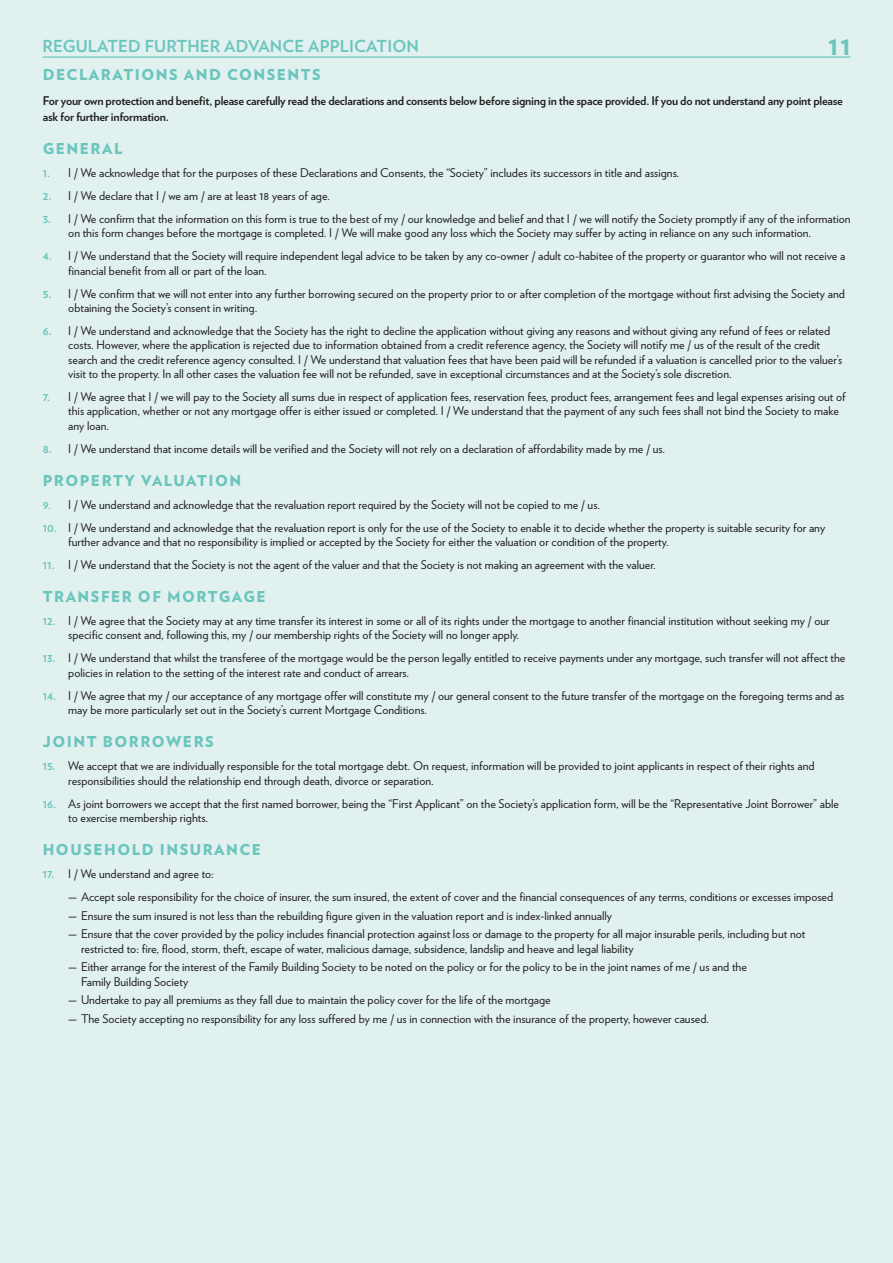
<style>
.page{position:relative;width:893px;height:1263px;background:#e0f1ef}
.page>*{position:absolute;margin:0;border:0;box-sizing:border-box;transform-origin:0 0}
.t1{font:900 21px "Verlag";color:#6bc5bd}
.t2{font:700 16.5px "Verlag";letter-spacing:.01em;color:#6bc5bd}
.FBS_FORM_SUBS{font:900 15px "Verlag";letter-spacing:.1em;color:#6bc5bd}
.FBS_FORM_LEGAL_TEXT{font:12px/14.4px "Verlag";color:#231f20}
.FBS_BOLD_BODY{font:700 12px/16.2px "Verlag";letter-spacing:-.02em;color:#231f20}
.s1{font-weight:700;color:#6bc5bd}
</style>
<div class="page">
<hr style="left:43px;top:56px;width:807px;height:2px;background:#6bc5bd">
<h2 class="t2" style="left:43px;top:33px;width:378px">REGULATED FURTHER ADVANCE APPLICATION</h2>
<h1 class="t1" style="left:828px;top:30px;width:24px">11</h1>
<p class="FBS_FORM_SUBS" style="left:43px;top:62px;width:279px">DECLARATIONS AND CONSENTS</p>
<p class="FBS_BOLD_BODY" style="left:43px;top:92px;width:802px">For your own protection and benefit, please carefully read the declarations and consents below before signing in the space provided. If you do not understand any point please ask for further information.</p>
<p class="FBS_FORM_SUBS" style="left:43px;top:136px;width:81px">GENERAL</p>
<p class="FBS_FORM_LEGAL_TEXT" style="left:43px;top:165px;width:638px"><span class="s1">1.</span> I / We acknowledge that for the purposes of these Declarations and Consents, the “Society” includes its successors in title and assigns.</p>
<p class="FBS_FORM_LEGAL_TEXT" style="left:43px;top:188px;width:289px"><span class="s1">2.</span> I / We declare that I / we am / are at least 18 years of age.</p>
<p class="FBS_FORM_LEGAL_TEXT" style="left:68px;top:211px;width:784px;text-indent:-26px"><span class="s1">3.</span> I / We confirm that the information on this form is true to the best of my / our knowledge and belief and that I / we will notify the Society promptly if any of the information on this form changes before the mortgage is completed. I / We will make good any loss which the Society may suffer by acting in reliance on any such information.</p>
<p class="FBS_FORM_LEGAL_TEXT" style="left:68px;top:248px;width:779px;text-indent:-26px"><span class="s1">4.</span> I / We understand that the Society will require independent legal advice to be taken by any co-owner / adult co-habitee of the property or guarantor who will not receive a financial benefit from all or part of the loan.</p>
<p class="FBS_FORM_LEGAL_TEXT" style="left:68px;top:285px;width:778px;text-indent:-26px"><span class="s1">5.</span> I / We confirm that we will not enter into any further borrowing secured on the property prior to or after completion of the mortgage without first advising the Society and obtaining the Society’s consent in writing.</p>
<p class="FBS_FORM_LEGAL_TEXT" style="left:68px;top:323px;width:776px;text-indent:-26px"><span class="s1">6.</span> I / We understand and acknowledge that the Society has the right to decline the application without giving any reasons and without giving any refund of fees or related costs. However, where the application is rejected due to information obtained from a credit reference agency, the Society will notify me / us of the result of the credit search and the credit reference agency consulted. I / We understand that valuation fees that have been paid will be refunded if a valuation is cancelled prior to the valuer’s visit to the property. In all other cases the valuation fee will not be refunded, save in exceptional circumstances and at the Society’s sole discretion.</p>
<p class="FBS_FORM_LEGAL_TEXT" style="left:68px;top:389px;width:779px;text-indent:-26px"><span class="s1">7.</span> I / We agree that I / we will pay to the Society all sums due in respect of application fees, reservation fees, product fees, arrangement fees and legal expenses arising out of this application, whether or not any mortgage offer is either issued or completed. I / We understand that the payment of any such fees shall not bind the Society to make any loan.</p>
<p class="FBS_FORM_LEGAL_TEXT" style="left:43px;top:440px;width:624px"><span class="s1">8.</span> I / We understand that income details will be verified and the Society will not rely on a declaration of affordability made by me / us.</p>
<p class="FBS_FORM_SUBS" style="left:43px;top:468px;width:200px">PROPERTY VALUATION</p>
<p class="FBS_FORM_LEGAL_TEXT" style="left:43px;top:497px;width:559px"><span class="s1">9.</span> I / We understand and acknowledge that the revaluation report required by the Society will not be copied to me / us.</p>
<p class="FBS_FORM_LEGAL_TEXT" style="left:68px;top:519px;width:758px;text-indent:-26px"><span class="s1">10.</span> I / We understand and acknowledge that the revaluation report is only for the use of the Society to enable it to decide whether the property is suitable security for any further advance and that no responsibility is implied or accepted by the Society for either the valuation or condition of the property.</p>
<p class="FBS_FORM_LEGAL_TEXT" style="left:43px;top:557px;width:615px"><span class="s1">11.</span> I / We understand that the Society is not the agent of the valuer and that the Society is not making an agreement with the valuer.</p>
<p class="FBS_FORM_SUBS" style="left:43px;top:584px;width:224px">TRANSFER OF MORTGAGE</p>
<p class="FBS_FORM_LEGAL_TEXT" style="left:68px;top:613px;width:763px;text-indent:-26px"><span class="s1">12.</span> I / We agree that the Society may at any time transfer its interest in some or all of its rights under the mortgage to another financial institution without seeking my / our specific consent and, following this, my / our membership rights of the Society will no longer apply.</p>
<p class="FBS_FORM_LEGAL_TEXT" style="left:68px;top:650px;width:779px;text-indent:-26px"><span class="s1">13.</span> I / We understand that whilst the transferee of the mortgage would be the person legally entitled to receive payments under any mortgage, such transfer will not affect the policies in relation to the setting of the interest rate and conduct of arrears.</p>
<p class="FBS_FORM_LEGAL_TEXT" style="left:68px;top:687px;width:778px;text-indent:-26px"><span class="s1">14.</span> I / We agree that my / our acceptance of any mortgage offer will constitute my / our general consent to the future transfer of the mortgage on the foregoing terms and as may be more particularly set out in the Society’s current Mortgage Conditions.</p>
<p class="FBS_FORM_SUBS" style="left:43px;top:729px;width:173px">JOINT BORROWERS</p>
<p class="FBS_FORM_LEGAL_TEXT" style="left:68px;top:758px;width:748px;text-indent:-26px"><span class="s1">15.</span> We accept that we are individually responsible for the total mortgage debt. On request, information will be provided to joint applicants in respect of their rights and responsibilities should the relationship end through death, divorce or separation.</p>
<p class="FBS_FORM_LEGAL_TEXT" style="left:68px;top:795px;width:772px;text-indent:-26px"><span class="s1">16.</span> As joint borrowers we accept that the first named borrower, being the “First Applicant” on the Society’s application form, will be the “Representative Joint Borrower” able to exercise membership rights.</p>
<p class="FBS_FORM_SUBS" style="left:43px;top:837px;width:220px">HOUSEHOLD INSURANCE</p>
<p class="FBS_FORM_LEGAL_TEXT" style="left:43px;top:866px;width:173px"><span class="s1">17.</span> I / We understand and agree to:</p>
<p class="FBS_FORM_LEGAL_TEXT" style="left:68px;top:889px;width:766px">— Accept sole responsibility for the choice of insurer, the sum insured, the extent of cover and the financial consequences of any terms, conditions or excesses imposed</p>
<p class="FBS_FORM_LEGAL_TEXT" style="left:68px;top:907px;width:545px">— Ensure the sum insured is not less than the rebuilding figure given in the valuation report and is index-linked annually</p>
<p class="FBS_FORM_LEGAL_TEXT" style="left:81px;top:926px;width:726px;text-indent:-13px">— Ensure that the cover provided by the policy includes financial protection against loss or damage to the property for all major insurable perils, including but not restricted to: fire, flood, storm, theft, escape of water, malicious damage, subsidence, landslip and heave and legal liability</p>
<p class="FBS_FORM_LEGAL_TEXT" style="left:81px;top:959px;width:667px;text-indent:-13px">— Either arrange for the interest of the Family Building Society to be noted on the policy or for the policy to be in the joint names of me / us and the<br>Family Building Society</p>
<p class="FBS_FORM_LEGAL_TEXT" style="left:68px;top:992px;width:484px">— Undertake to pay all premiums as they fall due to maintain the policy cover for the life of the mortgage</p>
<p class="FBS_FORM_LEGAL_TEXT" style="left:68px;top:1011px;width:642px">— The Society accepting no responsibility for any loss suffered by me / us in connection with the insurance of the property, however caused.</p>
</div>
